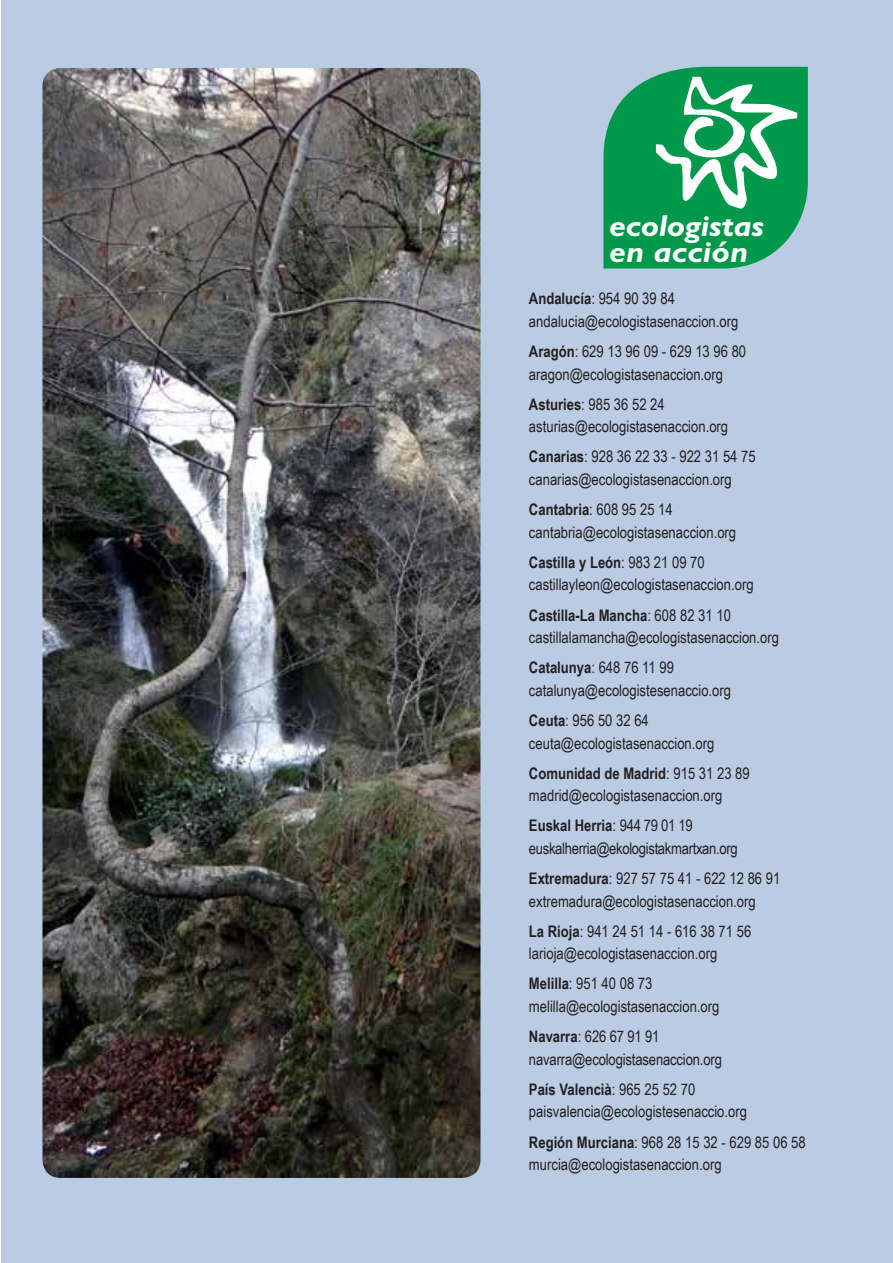
<style>
.page{position:relative;width:893px;height:1263px;background:#fff}
.page>*{position:absolute;margin:0;border:0;box-sizing:border-box;transform-origin:0 0}
.t1{font:italic 700 30.3px/25.8px "Gill Sans Std";letter-spacing:-.005em;color:#fff;scale:1.09 1}
.t2{font:15.9px/22.6px "Arial Narrow";color:#231f20}
.t3{font:15.9px/22.6px "Arial Narrow";letter-spacing:-.02em;color:#231f20}
.s1{font-weight:700}
</style>
<div class="page">
<div style="left:2px;top:0;width:891px;height:1263px;background:#bbcbe3"></div>
<svg style="left:603px;top:67px;width:205px;height:202px;background:#32aa6f"></svg>
<img style="left:43px;top:68px;width:437px;height:1110px">
<h1 class="t1" style="left:609px;top:213px;width:143px">ecologistas en acción</h1>
<p class="t2" style="left:529px;top:287px;width:211px"><span class="s1">Andalucía</span>: 954 90 39 84 andalucia@ecologistasenaccion.org</p>
<p class="t2" style="left:529px;top:340px;width:219px"><span class="s1">Aragón</span>: 629 13 96 09 - 629 13 96 80 aragon@ecologistasenaccion.org</p>
<p class="t2" style="left:529px;top:392px;width:201px"><span class="s1">Asturies</span>: 985 36 52 24 asturias@ecologistasenaccion.org</p>
<p class="t2" style="left:529px;top:445px;width:228px"><span class="s1">Canarias</span>: 928 36 22 33 - 922 31 54 75 canarias@ecologistasenaccion.org</p>
<p class="t2" style="left:529px;top:498px;width:209px"><span class="s1">Cantabria</span>: 608 95 25 14 cantabria@ecologistasenaccion.org</p>
<p class="t2" style="left:529px;top:550px;width:226px"><span class="s1">Castilla y León</span>: 983 21 09 70 castillayleon@ecologistasenaccion.org</p>
<p class="t2" style="left:529px;top:603px;width:252px"><span class="s1">Castilla-La Mancha</span>: 608 82 31 10 castillalamancha@ecologistasenaccion.org</p>
<p class="t2" style="left:529px;top:656px;width:204px"><span class="s1">Catalunya</span>: 648 76 11 99 catalunya@ecologistesenaccio.org</p>
<p class="t2" style="left:529px;top:708px;width:187px"><span class="s1">Ceuta</span>: 956 50 32 64 ceuta@ecologistasenaccion.org</p>
<p class="t2" style="left:529px;top:761px;width:222px"><span class="s1">Comunidad de Madrid</span>: 915 31 23 89 madrid@ecologistasenaccion.org</p>
<p class="t3" style="left:529px;top:814px;width:210px"><span class="s1">Euskal Herria</span>: 944 79 01 19 euskalherria@ekologistakmartxan.org</p>
<p class="t2" style="left:529px;top:866px;width:253px"><span class="s1">Extremadura</span>: 927 57 75 41 - 622 12 86 91 extremadura@ecologistasenaccion.org</p>
<p class="t2" style="left:529px;top:919px;width:224px"><span class="s1">La Rioja</span>: 941 24 51 14 - 616 38 71 56 larioja@ecologistasenaccion.org</p>
<p class="t2" style="left:529px;top:972px;width:192px"><span class="s1">Melilla</span>: 951 40 08 73 melilla@ecologistasenaccion.org</p>
<p class="t2" style="left:529px;top:1024px;width:194px"><span class="s1">Navarra</span>: 626 67 91 91 navarra@ecologistasenaccion.org</p>
<p class="t2" style="left:529px;top:1077px;width:220px"><span class="s1">País Valencià</span>: 965 25 52 70 paisvalencia@ecologistesenaccio.org</p>
<p class="t2" style="left:529px;top:1130px;width:278px"><span class="s1">Región Murciana</span>: 968 28 15 32 - 629 85 06 58 murcia@ecologistasenaccion.org</p>
</div>
